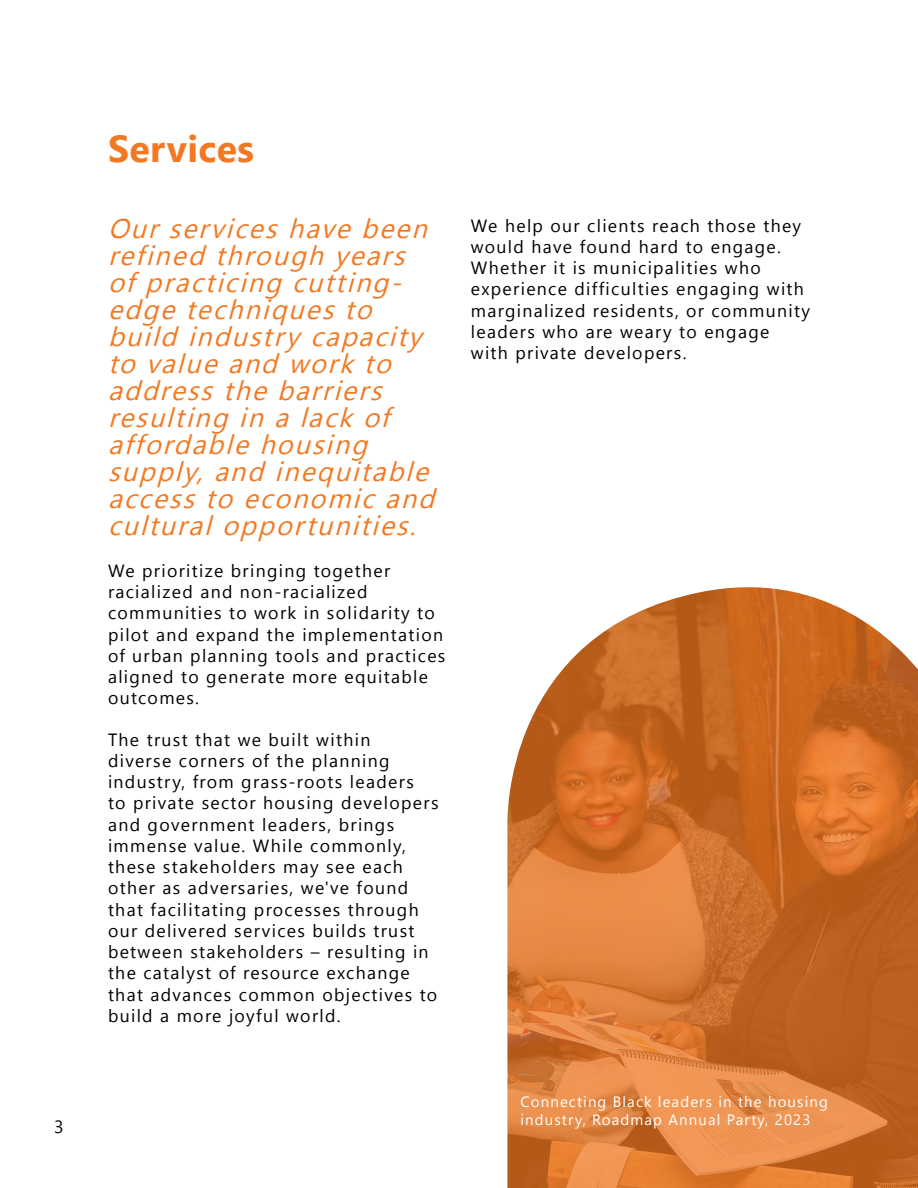
<style>
.page{position:relative;width:918px;height:1188px;background:#fff}
.page>*{position:absolute;margin:0;border:0;box-sizing:border-box;transform-origin:0 0}
.t1{font:700 37.5px "Nirmala UI";letter-spacing:.01em;color:#f27922}
.t2{font:italic 27px/27px "Nirmala UI";color:#f27922}
.t3{font:17.7px/21.3px "Nirmala UI";letter-spacing:.075em;color:#000}
.t4{font:15px/18px "Nirmala UI";letter-spacing:.075em;color:#fff}
</style>
<div class="page">
<svg style="left:507px;top:587px;width:411px;height:601px;background:#d27a3b"></svg>
<p class="t3" style="left:54px;top:1115px;width:11px">3</p>
<h1 class="t1" style="left:108px;top:118px;width:148px">Services</h1>
<p class="t2" style="left:108px;top:214px;width:338px">Ourserviceshavebeen refined through years ofpracticing cutting&shy;edgetechniquesto build industrycapacity to valueand workto addressthebarriers resulting in alackof affordablehousing supply,and inequitable accessto economicand culturalopportunities.</p>
<p class="t3" style="left:108px;top:559px;width:339px">We prioritize bringing together racialized and non-racialized communities to work in solidarity to pilot and expand the implementation of urban planning tools and practices aligned to generate more equitable outcomes.</p>
<p class="t3" style="left:108px;top:728px;width:332px">The trust that we built within<br>diverse corners of the planning industry, from grass-roots leaders<br>to private sector housing developers and government leaders, brings immense value. While commonly, these stakeholders may see each other as adversaries, we've found that facilitating processes through our delivered services builds trust between stakeholders – resulting in the catalyst of resource exchange that advances common objectives to build a more joyful world.</p>
<p class="t3" style="left:471px;top:214px;width:341px">We help our clients reach those they would have found hard to engage.<br>Whether it is municipalities who experience difficulties engaging with marginalized residents, or community leaders who are weary to engage with private developers.</p>
<p class="t4" style="left:520px;top:1092px;width:309px">Connecting Black leaders in the housing industry, Roadmap Annual Party, 2023</p>
</div>
